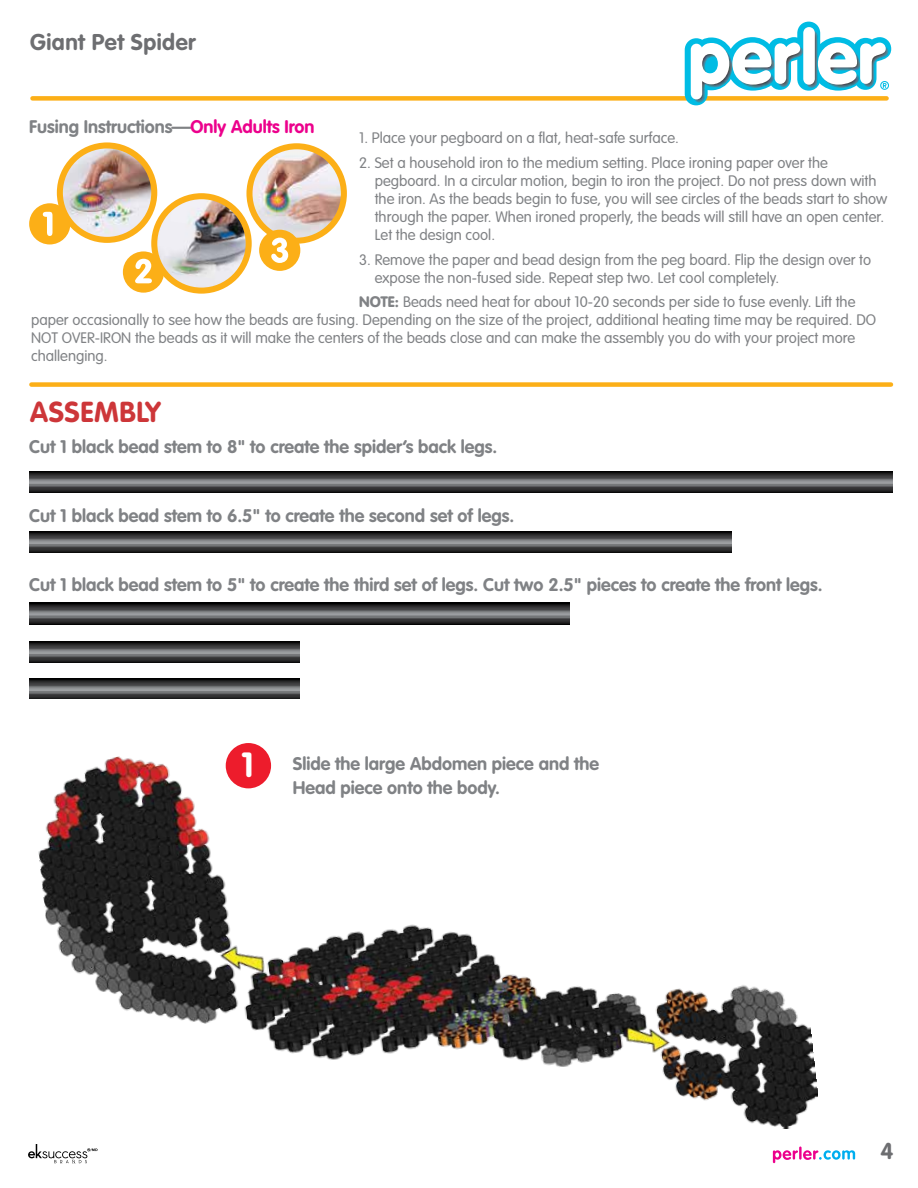
<style>
.page{position:relative;width:918px;height:1188px;background:#fff}
.page>*{position:absolute;margin:0;border:0;box-sizing:border-box;transform-origin:0 0}
.t1{font:700 34.5px "VAG Rounded Std";color:#fff}
.t2{font:700 28.5px "VAG Rounded Std";letter-spacing:.02em;color:#cd3639}
.t3{font:700 22.5px "VAG Rounded Std";letter-spacing:.02em;color:#6d6e71}
.t4{font:700 18px/24px "VAG Rounded Std";color:#808285}
.t5{font:300 15px/18px "VAG Rounded Std";color:#808285}
.s1{color:#ec008c}
.s2{font-weight:900}
</style>
<div class="page">
<div style="left:32px;top:96px;width:855px;height:5px;background:#fcaf17"></div>
<svg style="left:823px;top:1150px;width:32px;height:10px"></svg>
<svg style="left:685px;top:22px;width:206px;height:83px"></svg>
<div style="left:123px;top:251px;width:41px;height:42px;background:#fcaf17;border-radius:50%"></div>
<svg style="left:135px;top:259px;width:17px;height:24px"></svg>
<div style="left:29px;top:203px;width:41px;height:41px;background:#fcaf17;border-radius:50%"></div>
<svg style="left:43px;top:212px;width:10px;height:24px"></svg>
<div style="left:57px;top:142px;width:100px;height:101px;background:#fcaf17;border-radius:50%"></div>
<img style="left:63px;top:148px;width:88px;height:89px;border-radius:44px">
<div style="left:151px;top:193px;width:101px;height:101px;background:#fcaf17;border-radius:50%"></div>
<img style="left:157px;top:199px;width:89px;height:89px;border-radius:44px">
<div style="left:246px;top:143px;width:101px;height:101px;background:#fcaf17;border-radius:50%"></div>
<img style="left:253px;top:149px;width:88px;height:89px;border-radius:44px">
<div style="left:259px;top:230px;width:41px;height:41px;background:#fcaf17;border-radius:50%"></div>
<svg style="left:271px;top:238px;width:17px;height:25px"></svg>
<div style="left:31px;top:382px;width:860px;height:5px;background:#fcaf17"></div>
<svg style="left:29px;top:471px;width:864px;height:21px;background:#4b4c4d"></svg>
<svg style="left:29px;top:531px;width:702px;height:22px;background:#48494a"></svg>
<svg style="left:29px;top:603px;width:540px;height:21px;background:#4b4c4d"></svg>
<svg style="left:29px;top:641px;width:270px;height:22px;background:#48494a"></svg>
<svg style="left:29px;top:678px;width:270px;height:7px;background:#232324"></svg>
<img style="left:29px;top:685px;width:793px;height:479px">
<h3 class="t3" style="left:30px;top:29px;width:167px">Giant Pet Spider</h3>
<p class="t4" style="left:29px;top:115px;width:287px">Fusing Instructions—<span class="s1">Only Adults Iron</span></p>
<p class="t5" style="left:359px;top:130px;width:321px">1. Place your pegboard on a flat, heat-safe surface.</p>
<p class="t5" style="left:375px;top:154px;width:514px;text-indent:-16px">2. Set a household iron to the medium setting. Place ironing paper over the pegboard. In a circular motion, begin to iron the project. Do not press down with the iron. As the beads begin to fuse, you will see circles of the beads start to show through the paper. When ironed properly, the beads will still have an open center.<br>Let the design cool.</p>
<p class="t5" style="left:375px;top:251px;width:498px;text-indent:-16px">3. Remove the paper and bead design from the peg board. Flip the design over to expose the non-fused side. Repeat step two. Let cool completely.</p>
<p class="t5" style="left:31px;top:294px;width:847px;text-indent:328px"><span class="s2">NOTE:</span> Beads need heat for about 10-20 seconds per side to fuse evenly. Lift the paper occasionally to see how the beads are fusing. Depending on the size of the project, additional heating time may be required. DO NOT OVER-IRON the beads as it will make the centers of the beads close and can make the assembly you do with your project more challenging.</p>
<h2 class="t2" style="left:30px;top:395px;width:132px">ASSEMBLY</h2>
<p class="t4" style="left:29px;top:435px;width:470px">Cut 1 black bead stem to 8" to create the spider’s back legs.</p>
<p class="t4" style="left:29px;top:504px;width:487px">Cut 1 black bead stem to 6.5" to create the second set of legs.</p>
<p class="t4" style="left:29px;top:573px;width:795px">Cut 1 black bead stem to 5" to create the third set of legs. Cut two 2.5" pieces to create the front legs.</p>
<h1 class="t1" style="left:241px;top:745px;width:14px">1</h1>
<p class="t4" style="left:293px;top:752px;width:308px">Slide the large Abdomen piece and the<br>Head piece onto the body.</p>
<h3 class="t3" style="left:880px;top:1138px;width:14px">4</h3>
</div>
